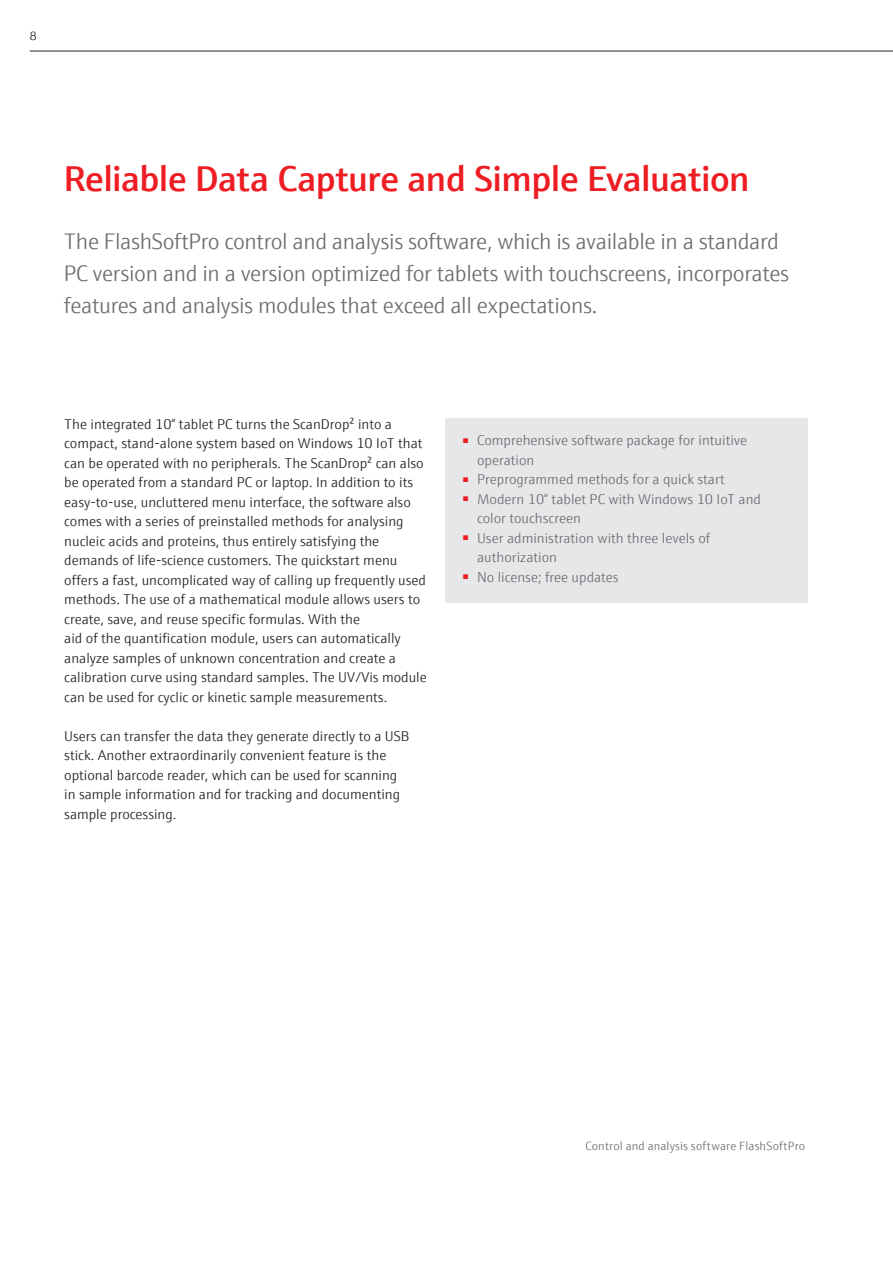
<style>
.page{position:relative;width:893px;height:1263px;background:#fff}
.page>*{position:absolute;margin:0;border:0;box-sizing:border-box;transform-origin:0 0}
.t1{font:600 36px "E+H Sans";letter-spacing:-.015em;color:#ee1d23}
.t2{font:300 22.5px/32.4px "E+H Sans";letter-spacing:-.015em;color:#6c6d70}
.t3{font:300 14.25px/19.5px "E+H Sans";color:#231f20}
.t4{font:300 14.25px/19.5px "E+H Sans";color:#6c6d70}
.t5{font:300 12px "E+H Sans";letter-spacing:.015em;color:#6c6d70}
.t6{font:300 12px "E+H Sans";color:#231f20}
</style>
<div class="page">
<div style="left:445px;top:418px;width:363px;height:185px;background:#e6e7e9"></div>
<hr style="left:30px;top:51px;width:863px;height:1px;background:#231f20">
<p class="t6" style="left:30px;top:27px;width:8px">8</p>
<h1 class="t1" style="left:64px;top:151px;width:687px">Reliable Data Capture and Simple Evaluation</h1>
<h2 class="t2" style="left:64px;top:223px;width:727px">The FlashSoftPro control and analysis software, which is available in a standard<br>PC version and in a version optimized for tablets with touchscreens, incorporates features and analysis modules that exceed all expectations.</h2>
<p class="t3" style="left:64px;top:413px;width:364px">The integrated 10“ tablet PC turns the ScanDrop² into a compact, stand-alone system based on Windows 10 IoT that can be operated with no peripherals. The ScanDrop² can also be operated from a standard PC or laptop. In addition to its easy-to-use, uncluttered menu interface, the software also comes with a series of preinstalled methods for analysing nucleic acids and proteins, thus entirely satisfying the demands of life-science customers. The quickstart menu offers a fast, uncomplicated way of calling up frequently used methods. The use of a mathematical module allows users to create, save, and reuse specific formulas. With the<br>aid of the quantification module, users can automatically analyze samples of unknown concentration and create a calibration curve using standard samples. The UV/Vis module can be used for cyclic or kinetic sample measurements.</p>
<p class="t3" style="left:64px;top:725px;width:346px">Users can transfer the data they generate directly to a USB stick. Another extraordinarily convenient feature is the optional barcode reader, which can be used for scanning in sample information and for tracking and documenting sample processing.</p>
<p class="t4" style="left:477px;top:430px;width:272px;text-indent:-15px"><sup>■</sup> Comprehensive software package for intuitive operation</p>
<p class="t4" style="left:462px;top:469px;width:264px"><sup>■</sup> Preprogrammed methods for a quick start</p>
<p class="t4" style="left:477px;top:488px;width:285px;text-indent:-15px"><sup>■</sup> Modern 10“ tablet PC with Windows 10 IoT and color touchscreen</p>
<p class="t4" style="left:477px;top:527px;width:235px;text-indent:-15px"><sup>■</sup> User administration with three levels of authorization</p>
<p class="t4" style="left:462px;top:566px;width:158px"><sup>■</sup> No license; free updates</p>
<p class="t5" style="left:585px;top:1137px;width:221px">Control and analysis software FlashSoftPro</p>
</div>
